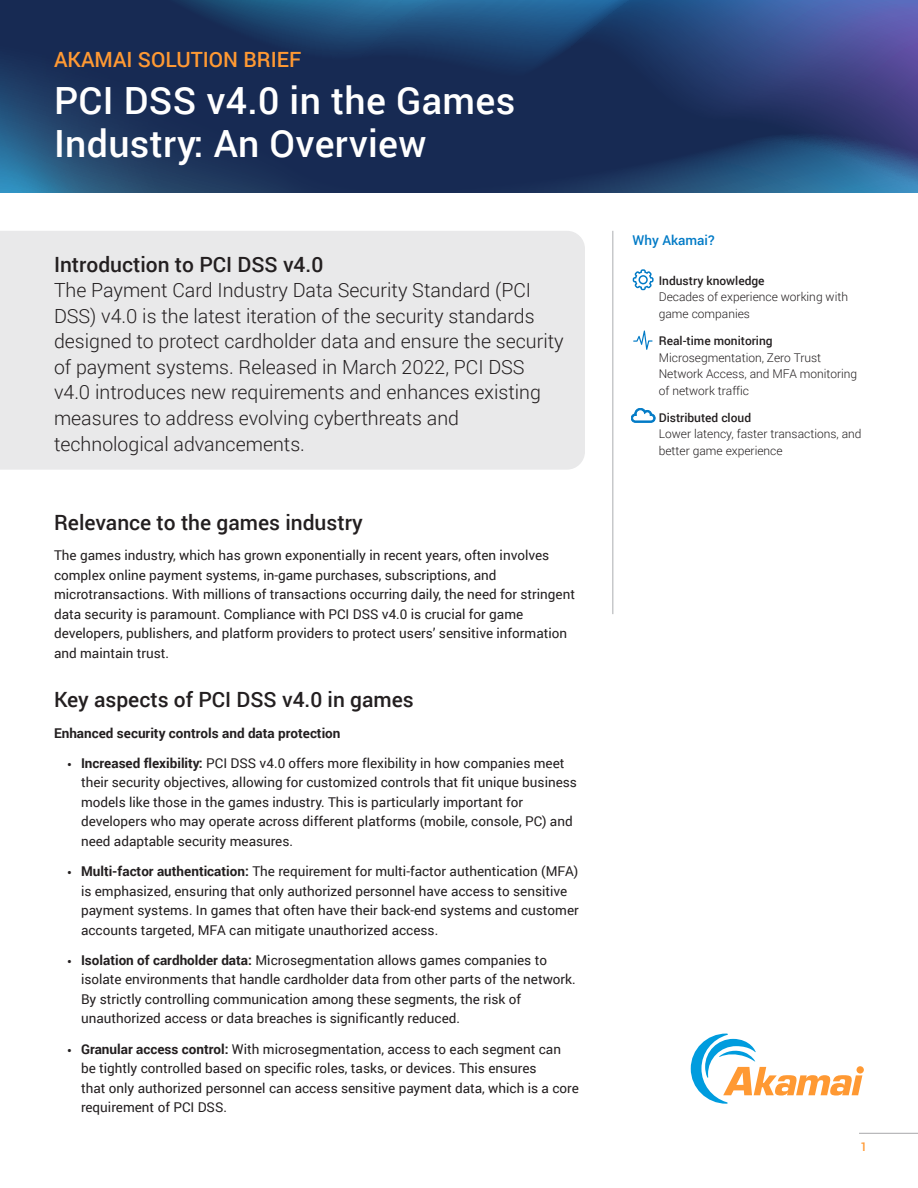
<style>
.page{position:relative;width:918px;height:1188px;background:#fff}
.page>*{position:absolute;margin:0;border:0;box-sizing:border-box;transform-origin:0 0}
.H1_Title{font:500 37.5px/43.5px "Roboto";letter-spacing:.01em;color:#fff}
.H2_Title{font:500 21px "Roboto";color:#231f20}
.Opening_Paragraph{font:500 21px "Roboto";color:#231f20}
.Preheader{font:500 21px "Roboto";color:#f93}
.Opening_Paragraph-2{font:300 19.5px/25.5px "Roboto";color:#231f20}
.Body{font:13.5px/19.5px "Roboto";color:#231f20}
.Body-2{font:700 13.5px "Roboto";color:#231f20}
.Sidebar_-_Benefits_Title_Blue{font:500 13.5px "Roboto";color:#017ac6}
.Sidebar_-_Benefits_Body{font:300 12px/16.5px "Roboto";color:#231f20}
.t1{font:500 12px "Roboto";color:#f93}
.s1{font-family:"Source Sans Pro"}
.s2{font-weight:700}
.s3{font-weight:500}
</style>
<div class="page">
<hr style="left:859px;top:1133px;width:59px;height:1px;background:#a8a8aa">
<svg style="left:0;top:0;width:918px;height:38px;background:#264b7e"></svg>
<svg style="left:0;top:38px;width:918px;height:154px;background:#1f3662"></svg>
<svg style="left:691px;top:1034px;width:171px;height:70px"></svg>
<div style="left:0;top:231px;width:585px;height:239px;background:#e9e9ea"></div>
<hr style="left:612px;top:231px;width:2px;height:383px;background:#c7c8ca">
<svg style="left:633px;top:269px;width:21px;height:21px"></svg>
<svg style="left:631px;top:408px;width:24px;height:14px"></svg>
<svg style="left:633px;top:331px;width:20px;height:19px"></svg>
<p class="Preheader" style="left:54px;top:44px;width:249px">AKAMAI SOLUTION BRIEF</p>
<p class="H1_Title" style="left:54px;top:77px;width:463px">PCI DSS v4.0 in the Games<br>Industry: An Overview</p>
<p class="Opening_Paragraph" style="left:54px;top:250px;width:271px">Introduction to PCI DSS v4.0</p>
<p class="Opening_Paragraph-2" style="left:54px;top:277px;width:511px">The Payment Card Industry Data Security Standard (PCI DSS) v4.0 is the latest iteration of the security standards designed to protect cardholder data and ensure the security of payment systems. Released in March 2022, PCI DSS v4.0 introduces new requirements and enhances existing measures to address evolving cyberthreats and technological advancements.</p>
<p class="H2_Title" style="left:54px;top:508px;width:310px">Relevance to the games industry</p>
<p class="Body" style="left:54px;top:545px;width:523px">The games industry, which has grown exponentially in recent years, often involves complex online payment systems, in-game purchases, subscriptions, and microtransactions. With millions of transactions occurring daily, the need for stringent data security is paramount. Compliance with PCI DSS v4.0 is crucial for game developers, publishers, and platform providers to protect users’ sensitive information and maintain trust.</p>
<p class="H2_Title" style="left:54px;top:685px;width:361px">Key aspects of PCI DSS v4.0 in games</p>
<p class="Body-2" style="left:54px;top:723px;width:288px">Enhanced security controls and data protection</p>
<p class="Body" style="left:81px;top:753px;width:498px;text-indent:-14px"><span class="s1">•</span> <span class="s2">Increased flexibility:</span> PCI DSS v4.0 offers more flexibility in how companies meet their security objectives, allowing for customized controls that fit unique business models like those in the games industry. This is particularly important for developers who may operate across different platforms (mobile, console, PC) and need adaptable security measures.</p>
<p class="Body" style="left:81px;top:861px;width:499px;text-indent:-14px"><span class="s1">•</span> <span class="s2">Multi-factor authentication:</span> The requirement for multi-factor authentication (MFA) is emphasized, ensuring that only authorized personnel have access to sensitive payment systems. In games that often have their back-end systems and customer accounts targeted, MFA can mitigate unauthorized access.</p>
<p class="Body" style="left:81px;top:950px;width:496px;text-indent:-14px"><span class="s1">•</span> <span class="s2">Isolation of cardholder data:</span> Microsegmentation allows games companies to isolate environments that handle cardholder data from other parts of the network.<br>By strictly controlling communication among these segments, the risk of unauthorized access or data breaches is significantly reduced.</p>
<p class="Body" style="left:81px;top:1039px;width:499px;text-indent:-14px"><span class="s1">•</span> <span class="s2">Granular access control:</span> With microsegmentation, access to each segment can be tightly controlled based on specific roles, tasks, or devices. This ensures<br>that only authorized personnel can access sensitive payment data, which is a core requirement of PCI DSS.</p>
<p class="Sidebar_-_Benefits_Title_Blue" style="left:633px;top:231px;width:84px">Why Akamai?</p>
<p class="Sidebar_-_Benefits_Body" style="left:659px;top:272px;width:191px"><span class="s3">Industry knowledge<br></span>Decades of experience working with game companies</p>
<p class="Sidebar_-_Benefits_Body" style="left:659px;top:332px;width:200px"><span class="s3">Real-time monitoring<br></span>Microsegmentation, Zero Trust<br>Network Access, and MFA monitoring of network traffic</p>
<p class="Sidebar_-_Benefits_Body" style="left:659px;top:409px;width:204px"><span class="s3">Distributed cloud<br></span>Lower latency, faster transactions, and better game experience</p>
<p class="t1" style="left:860px;top:1138px;width:8px">1</p>
</div>
